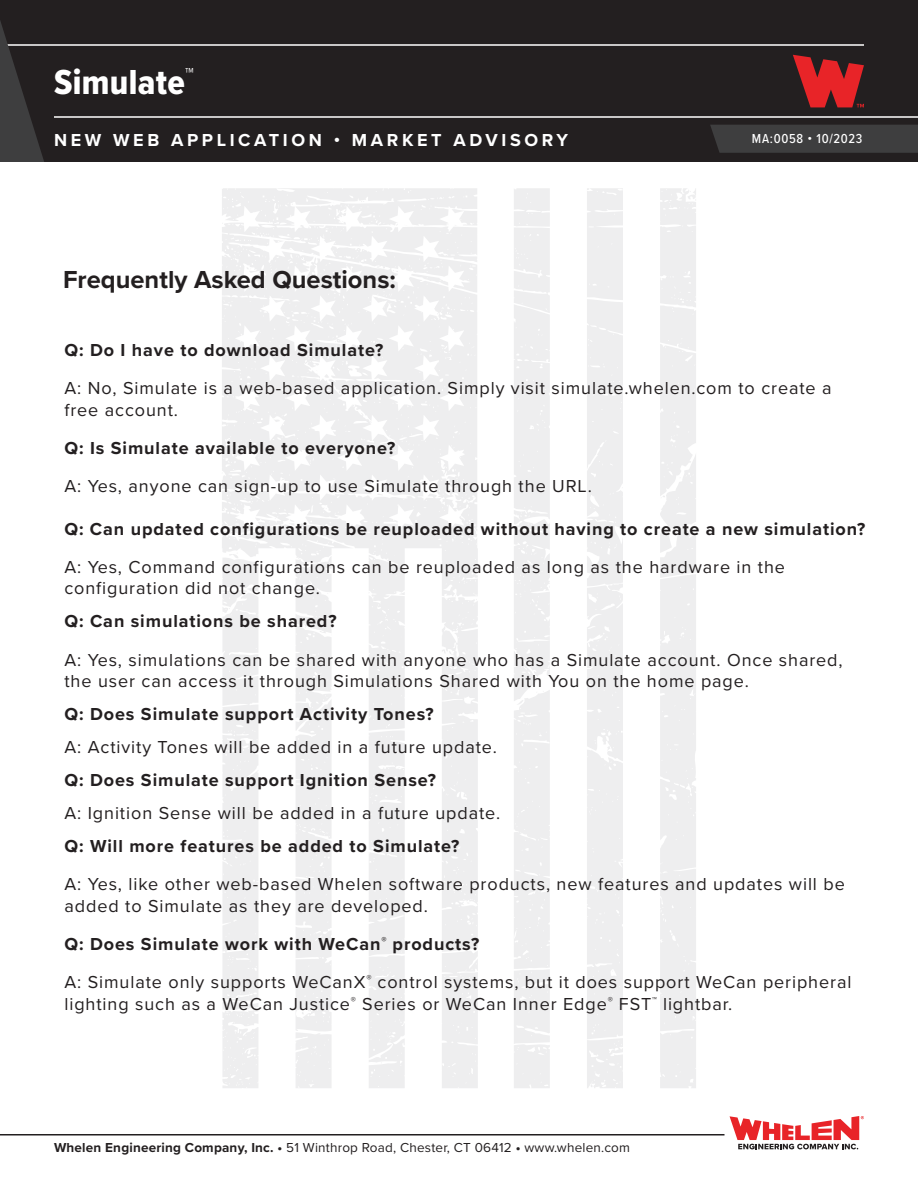
<style>
.page{position:relative;width:918px;height:1188px;background:#fff}
.page>*{position:absolute;margin:0;border:0;box-sizing:border-box;transform-origin:0 0}
.t1{font:36px "Proxima Nova Cond Extrabld";letter-spacing:.01em;color:#fff}
.t2{font:700 25.5px "Proxima Nova";color:#231f20}
.t3{font:18px/21.6px "Proxima Nova";letter-spacing:.05em;color:#231f20}
.t4{font:700 18px "Proxima Nova";letter-spacing:.05em;color:#231f20}
.t5{font:700 18px "Proxima Nova";letter-spacing:.2em;color:#fff}
.t6{font:13.5px "Proxima Nova";letter-spacing:.015em;color:#231f20}
.t7{font:500 13.5px "Proxima Nova Cond";letter-spacing:.05em;color:#fff}
.s1{font-weight:700}
</style>
<div class="page">
<svg style="left:222px;top:188px;width:474px;height:900px;fill:#eeeeef"></svg>
<div style="left:0;top:0;width:918px;height:162px;background:#231f20"></div>
<hr style="left:0;top:44px;width:864px;height:2px;background:#fff">
<hr style="left:54px;top:116px;width:864px;height:2px;background:#fff">
<hr style="left:0;top:1134px;width:724px;height:2px;background:#231f20">
<svg style="left:793px;top:55px;width:71px;height:52px"></svg>
<svg style="left:730px;top:1116px;width:134px;height:33px"></svg>
<svg style="left:0;top:21px;width:44px;height:141px"></svg>
<div style="left:710px;top:125px;width:208px;height:28px;background:#3e3e3f"></div>
<h1 class="t1" style="left:54px;top:55px;width:141px">Simulate<sup>™</sup></h1>
<p class="t5" style="left:54px;top:126px;width:516px">NEW WEB APPLICATION • MARKET ADVISORY</p>
<h2 class="t2" style="left:63px;top:260px;width:334px">Frequently Asked Questions:</h2>
<p class="t7" style="left:752px;top:128px;width:112px">MA:0058 • 10/2023</p>
<p class="t4" style="left:64px;top:337px;width:320px">Q: Do I have to download Simulate?</p>
<p class="t3" style="left:64px;top:377px;width:769px">A: No, Simulate is a web-based application. Simply visit simulate.whelen.com to create a free account.</p>
<p class="t4" style="left:64px;top:435px;width:332px">Q: Is Simulate available to everyone?</p>
<p class="t3" style="left:64px;top:475px;width:529px">A: Yes, anyone can sign-up to use Simulate through the URL.</p>
<p class="t4" style="left:64px;top:515px;width:802px">Q: Can updated configurations be reuploaded without having to create a new simulation?</p>
<p class="t3" style="left:64px;top:555px;width:722px">A: Yes, Command configurations can be reuploaded as long as the hardware in the configuration did not change.</p>
<p class="t4" style="left:64px;top:608px;width:274px">Q: Can simulations be shared?</p>
<p class="t3" style="left:64px;top:648px;width:780px">A: Yes, simulations can be shared with anyone who has a Simulate account. Once shared, the user can access it through Simulations Shared with You on the home page.</p>
<p class="t4" style="left:64px;top:701px;width:371px">Q: Does Simulate support Activity Tones?</p>
<p class="t3" style="left:64px;top:736px;width:434px">A: Activity Tones will be added in a future update.</p>
<p class="t4" style="left:64px;top:767px;width:373px">Q: Does Simulate support Ignition Sense?</p>
<p class="t3" style="left:64px;top:802px;width:437px">A: Ignition Sense will be added in a future update.</p>
<p class="t4" style="left:64px;top:833px;width:396px">Q: Will more features be added to Simulate?</p>
<p class="t3" style="left:64px;top:873px;width:782px">A: Yes, like other web-based Whelen software products, new features and updates will be added to Simulate as they are developed.</p>
<p class="t3" style="left:64px;top:924px;width:788px;line-height:38.1px"><span class="s1">Q: Does Simulate work with WeCan</span><sup>®</sup> <span class="s1">products?<br></span>A: Simulate only supports WeCanX<sup>®</sup> control systems, but it does support WeCan peripheral</p>
<p class="t3" style="left:64px;top:992px;width:669px">lighting such as a WeCan Justice<sup>®</sup> Series or WeCan Inner Edge<sup>®</sup> FST<sup>™</sup> lightbar.</p>
<p class="t6" style="left:54px;top:1137px;width:578px"><span class="s1">Whelen Engineering Company, Inc. •</span> 51 Winthrop Road, Chester, CT 06412 <span class="s1">•</span> www.whelen.com</p>
</div>
